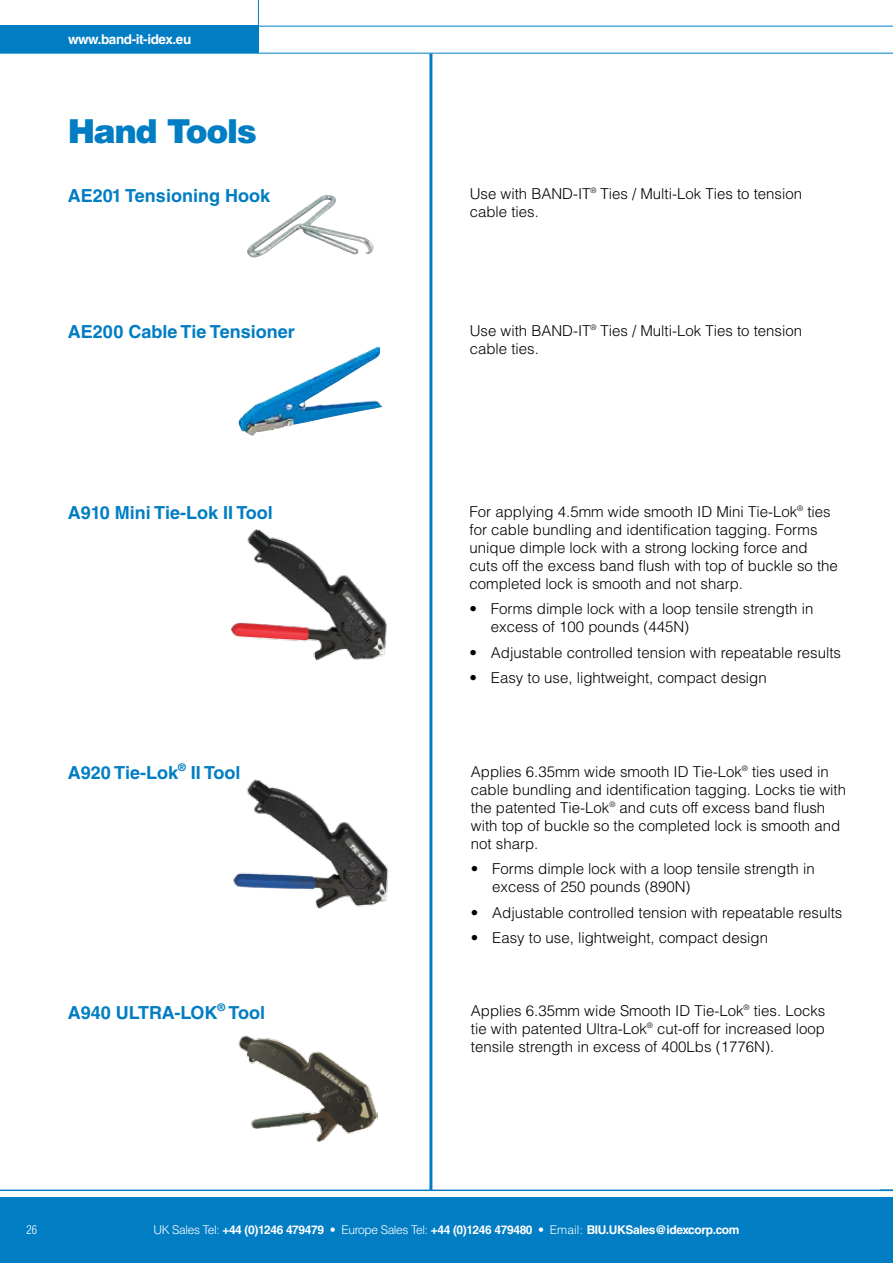
<style>
.page{position:relative;width:893px;height:1263px;background:#fff}
.page>*{position:absolute;margin:0;border:0;box-sizing:border-box;transform-origin:0 0}
.t1{font:900 33px "Helvetica LT Std";letter-spacing:-.04em;color:#007dc3}
.t2{font:700 18px "Helvetica LT Std";color:#007dc3}
.t3{font:300 15px/18px "Helvetica LT Std";color:#000}
.t4{font:700 13.5px "Helvetica LT Std";letter-spacing:-.03em;color:#fff}
.t5{font:700 12px "Helvetica LT Std";letter-spacing:-.03em;color:#fff}
.t6{font:300 condensed 12px "Helvetica LT Std";color:#fff}
.s1{font-weight:300}
</style>
<div class="page">
<div style="left:0;top:26px;width:259px;height:27px;background:#007dc3"></div>
<hr style="left:258px;top:0;width:1px;height:53px;background:#007dc3">
<hr style="left:0;top:53px;width:893px;height:1px;background:#007dc3">
<hr style="left:0;top:26px;width:893px;height:1px;background:#007dc3">
<div style="left:0;top:1197px;width:893px;height:66px;background:#007dc3"></div>
<hr style="left:0;top:1189px;width:893px;height:2px;background:#007dc3">
<svg style="left:880px;top:1189px;width:13px;height:1px"></svg>
<img style="left:233px;top:779px;width:156px;height:130px">
<img style="left:238px;top:1035px;width:140px;height:107px">
<img style="left:232px;top:529px;width:155px;height:132px">
<img style="left:247px;top:195px;width:125px;height:62px">
<img style="left:269px;top:346px;width:108px;height:53px">
<hr style="left:429px;top:54px;width:3px;height:1136px;background:#007dc3">
<p class="t4" style="left:68px;top:31px;width:125px">www.band-it-idex.eu</p>
<h1 class="t1" style="left:68px;top:109px;width:191px">Hand Tools</h1>
<p class="t2" style="left:68px;top:184px;width:204px">AE201 Tensioning Hook</p>
<p class="t3" style="left:470px;top:185px;width:334px">Use with BAND-IT<sup>®</sup> Ties / Multi-Lok Ties to tension cable ties.</p>
<p class="t2" style="left:68px;top:321px;width:228px">AE200 Cable Tie Tensioner</p>
<p class="t3" style="left:470px;top:322px;width:334px">Use with BAND-IT<sup>®</sup> Ties / Multi-Lok Ties to tension cable ties.</p>
<p class="t2" style="left:68px;top:501px;width:207px">A910 Mini Tie-Lok II Tool</p>
<p class="t3" style="left:470px;top:502px;width:370px">For applying 4.5mm wide smooth ID Mini Tie-Lok<sup>®</sup> ties for cable bundling and identification tagging. Forms unique dimple lock with a strong locking force and cuts off the excess band flush with top of buckle so the completed lock is smooth and not sharp.</p>
<p class="t3" style="left:491px;top:600px;width:324px;text-indent:-21px">• Forms dimple lock with a loop tensile strength in excess of 100 pounds (445N)</p>
<p class="t3" style="left:470px;top:643px;width:373px">• Adjustable controlled tension with repeatable results</p>
<p class="t3" style="left:470px;top:669px;width:299px">• Easy to use, lightweight, compact design</p>
<p class="t2" style="left:68px;top:761px;width:174px">A920 Tie-Lok<sup>®</sup> II Tool</p>
<p class="t3" style="left:471px;top:762px;width:377px">Applies 6.35mm wide smooth ID Tie-Lok<sup>®</sup> ties used in cable bundling and identification tagging. Locks tie with the patented Tie-Lok<sup>®</sup> and cuts off excess band flush with top of buckle so the completed lock is smooth and not sharp.</p>
<p class="t3" style="left:492px;top:860px;width:324px;text-indent:-21px">• Forms dimple lock with a loop tensile strength in excess of 250 pounds (890N)</p>
<p class="t3" style="left:471px;top:903px;width:373px">• Adjustable controlled tension with repeatable results</p>
<p class="t3" style="left:471px;top:929px;width:299px">• Easy to use, lightweight, compact design</p>
<p class="t2" style="left:68px;top:1001px;width:199px">A940 ULTRA-LOK<sup>®</sup> Tool</p>
<p class="t3" style="left:471px;top:1002px;width:356px;text-align:justify">Applies 6.35mm wide Smooth ID Tie-Lok<sup>®</sup> ties. Locks tie with patented Ultra-Lok<sup>®</sup> cut-off for increased loop tensile strength in excess of 400Lbs (1776N).</p>
<p class="t6" style="left:27px;top:1222px;width:12px">26</p>
<p class="t5" style="left:153px;top:1222px;width:588px"><span class="s1">UK Sales Tel:</span> +44 (0)1246 479479 <span class="s1">• Europe Sales Tel:</span> +44 (0)1246 479480 <span class="s1">• Email:</span> BIU.UKSales@idexcorp.com</p>
</div>
